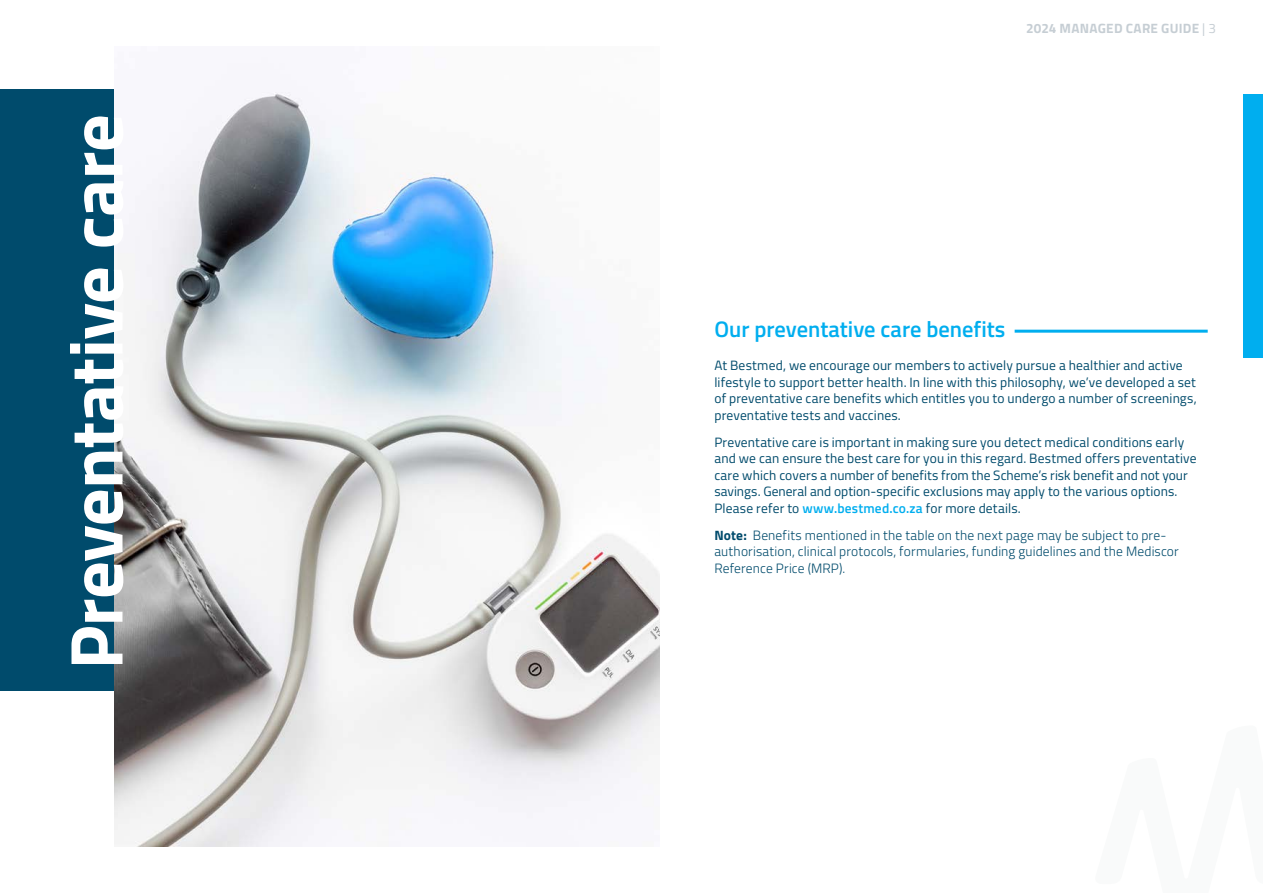
<style>
.page{position:relative;width:1263px;height:893px;background:#fff}
.page>*{position:absolute;margin:0;border:0;box-sizing:border-box;transform-origin:0 0}
.OPTION_BLOCKS{font:700 75px "Titillium Web";letter-spacing:-.015em;color:#fff}
.t1{font:600 22.5px "Titillium Web";color:#00aeef}
.BODY{font:13.5px/16.5px "Titillium Web";letter-spacing:.01em;color:#004b6c}
.BODY-2{font:300 13.5px/16.5px "Titillium Web";letter-spacing:.01em;color:#004b6c}
.t2{font:700 13.5px "Titillium Web";letter-spacing:.02em;color:#c6ced4}
.s1{font-weight:400}
.s2{font-weight:600;color:#00aeef}
.s3{font-weight:700}
</style>
<div class="page">
<div style="left:1243px;top:94px;width:20px;height:263px;background:#00aeef"></div>
<div style="left:0;top:89px;width:206px;height:602px;background:#004b6c"></div>
<img style="left:114px;top:89px;width:545px;height:758px">
<hr style="left:1015px;top:330px;width:193px;height:3px;background:#00aeef">
<p class="OPTION_BLOCKS" style="left:39px;top:669px;width:557px;rotate:-90deg">Preventative care</p>
<p class="t2" style="left:1026px;top:18px;width:191px">2024 MANAGED CARE GUIDE <span class="s1">| 3</span></p>
<h1 class="t1" style="left:714px;top:312px;width:292px">Our preventative care benefits</h1>
<p class="BODY" style="left:714px;top:356px;width:484px">At Bestmed, we encourage our members to actively pursue a healthier and active lifestyle to support better health. In line with this philosophy, we’ve developed a set of preventative care benefits which entitles you to undergo a number of screenings, preventative tests and vaccines.</p>
<p class="BODY" style="left:714px;top:433px;width:484px">Preventative care is important in making sure you detect medical conditions early and we can ensure the best care for you in this regard. Bestmed offers preventative care which covers a number of benefits from the Scheme’s risk benefit and not your savings. General and option-specific exclusions may apply to the various options.<br>Please refer to <span class="s2">www.bestmed.co.za</span> for more details.</p>
<p class="BODY-2" style="left:714px;top:526px;width:466px"><span class="s3">Note:</span> Benefits mentioned in the table on the next page may be subject to pre&shy;authorisation, clinical protocols, formularies, funding guidelines and the Mediscor<br>Reference Price (MRP).</p>
</div>
